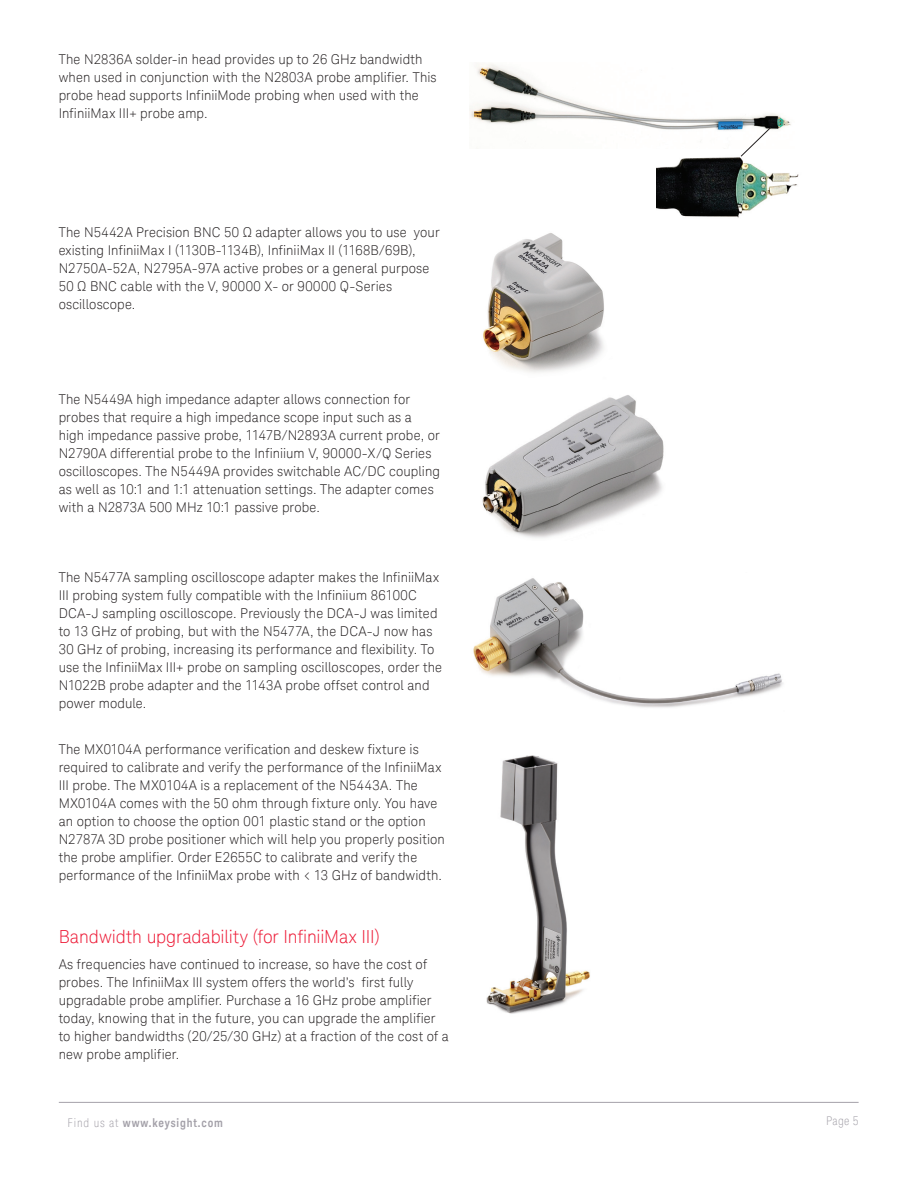
<style>
.page{position:relative;width:918px;height:1188px;background:#fff}
.page>*{position:absolute;margin:0;border:0;box-sizing:border-box;transform-origin:0 0}
.K_Heading_2{font:300 18px "Keysight Sans";letter-spacing:-.005em;color:#ed1a36}
.K_Body_Text{font:300 13.5px/18px "Keysight Sans";letter-spacing:.01em;color:#231f20}
.t1{font:700 12px "Keysight Sans Condensed";letter-spacing:.07em;color:#a4a1a9}
.t2{font:300 condensed 12px "Keysight Sans";color:#a4a1a9}
.s1{font-family:"Keysight Sans";font-weight:300;font-stretch:condensed}
</style>
<div class="page">
<hr style="left:59px;top:1102px;width:800px;height:1px;background:#a4a1a9">
<img style="left:482px;top:395px;width:182px;height:143px">
<img style="left:473px;top:578px;width:310px;height:130px">
<img style="left:486px;top:755px;width:104px;height:259px">
<img style="left:483px;top:233px;width:121px;height:140px">
<img style="left:470px;top:64px;width:321px;height:78px">
<img style="left:657px;top:157px;width:142px;height:61px">
<svg style="left:740px;top:126px;width:32px;height:31px"></svg>
<p class="K_Body_Text" style="left:59px;top:50px;width:379px">The N2836A solder-in head provides up to 26 GHz bandwidth when used in conjunction with the N2803A probe amplifier. This probe head supports InfiniiMode probing when used with the InfiniiMax III+ probe amp.</p>
<p class="K_Body_Text" style="left:59px;top:224px;width:383px">The N5442A Precision BNC 50 Ω adapter allows you to use your existing InfiniiMax I (1130B-1134B), InfiniiMax II (1168B/69B), N2750A-52A, N2795A-97A active probes or a general purpose 50 Ω BNC cable with the V, 90000 X- or 90000 Q-Series oscilloscope.</p>
<p class="K_Body_Text" style="left:59px;top:390px;width:383px">The N5449A high impedance adapter allows connection for probes that require a high impedance scope input such as a high impedance passive probe, 1147B/N2893A current probe, or N2790A differential probe to the Infiniium V, 90000-X/Q Series oscilloscopes. The N5449A provides switchable AC/DC coupling as well as 10:1 and 1:1 attenuation settings. The adapter comes with a N2873A 500 MHz 10:1 passive probe.</p>
<p class="K_Body_Text" style="left:59px;top:568px;width:385px">The N5477A sampling oscilloscope adapter makes the InfiniiMax III probing system fully compatible with the Infiniium 86100C DCA-J sampling oscilloscope. Previously the DCA-J was limited to 13 GHz of probing, but with the N5477A, the DCA-J now has 30 GHz of probing, increasing its performance and flexibility. To use the InfiniiMax III+ probe on sampling oscilloscopes, order the N1022B probe adapter and the 1143A probe offset control and power module.</p>
<p class="K_Body_Text" style="left:59px;top:741px;width:388px">The MX0104A performance verification and deskew fixture is required to calibrate and verify the performance of the InfiniiMax III probe. The MX0104A is a replacement of the N5443A. The MX0104A comes with the 50 ohm through fixture only. You have an option to choose the option 001 plastic stand or the option N2787A 3D probe positioner which will help you properly position the probe amplifier. Order E2655C to calibrate and verify the performance of the InfiniiMax probe with &lt; 13 GHz of bandwidth.</p>
<p class="K_Heading_2" style="left:59px;top:926px;width:323px">Bandwidth upgradability (for InfiniiMax III)</p>
<p class="K_Body_Text" style="left:59px;top:956px;width:391px">As frequencies have continued to increase, so have the cost of probes. The InfiniiMax III system offers the world’s first fully upgradable probe amplifier. Purchase a 16 GHz probe amplifier today, knowing that in the future, you can upgrade the amplifier to higher bandwidths (20/25/30 GHz) at a fraction of the cost of a new probe amplifier.</p>
<p class="t1" style="left:68px;top:1115px;width:157px"><span class="s1">Find us at</span> www.keysight.com</p>
<p class="t2" style="left:826px;top:1113px;width:34px">Page 5</p>
</div>
